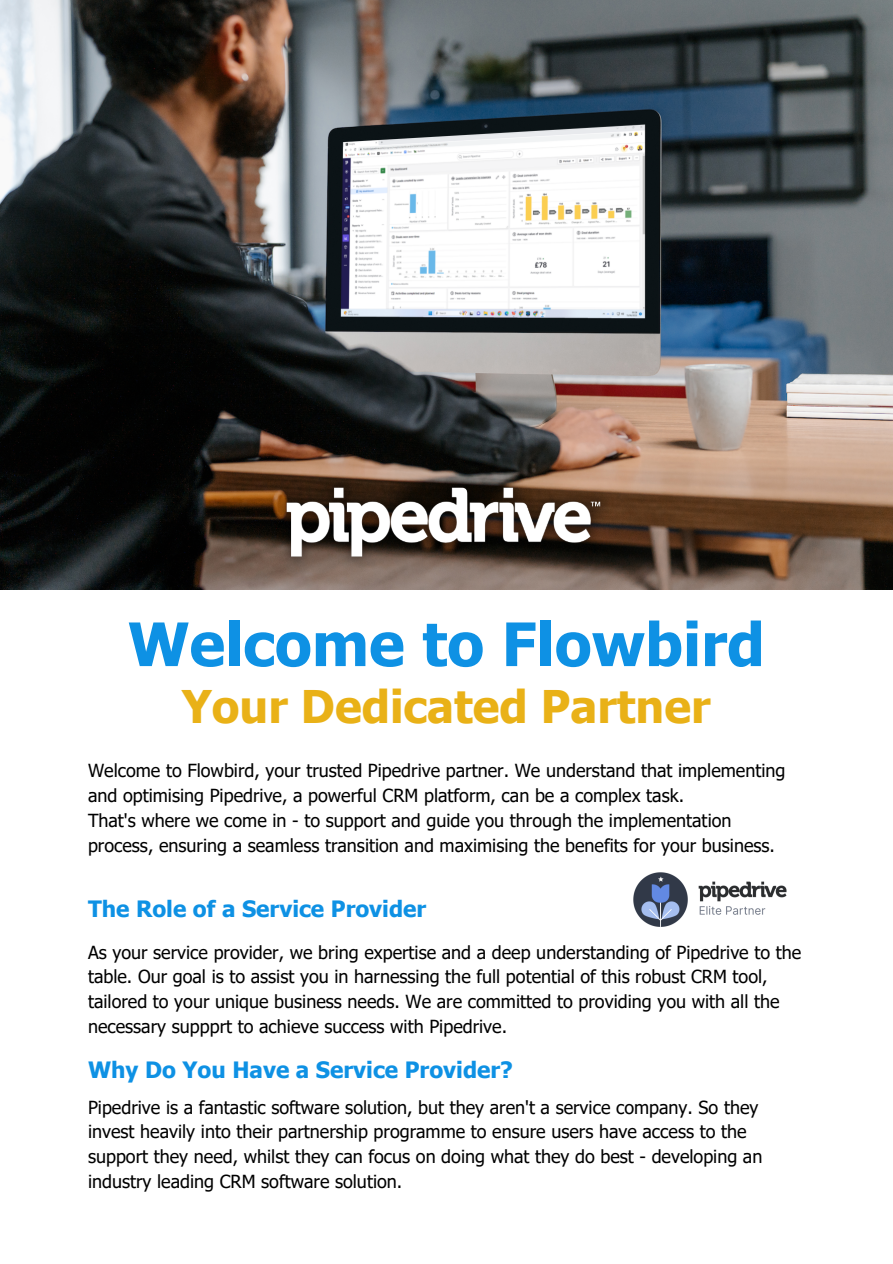
<style>
.page{position:relative;width:893px;height:1264px;background:#fff}
.page>*{position:absolute;margin:0;border:0;box-sizing:border-box;transform-origin:0 0}
.t1{font:700 60px "Tahoma";color:#0e91e4}
.t2{font:700 45px "Tahoma";color:#e9b117}
.t3{font:700 22.5px "Tahoma";color:#0e91e4}
.t4{font:18px/24.8px "Tahoma";color:#000}
</style>
<div class="page">
<img style="left:0;top:0;width:892px;height:589px">
<img style="left:220px;top:470px;width:450px;height:104px">
<img style="left:633px;top:872px;width:154px;height:55px">
<p class="t1" style="left:128px;top:606px;width:638px">Welcome to Flowbird</p>
<p class="t2" style="left:182px;top:678px;width:530px">Your Dedicated Partner</p>
<p class="t4" style="left:88px;top:758px;width:699px">Welcome to Flowbird, your trusted Pipedrive partner. We understand that implementing and optimising Pipedrive, a powerful CRM platform, can be a complex task.</p>
<p class="t4" style="left:88px;top:807px;width:688px">That's where we come in - to support and guide you through the implementation process, ensuring a seamless transition and maximising the benefits for your business.</p>
<p class="t3" style="left:88px;top:894px;width:340px">The Role of a Service Provider</p>
<p class="t4" style="left:88px;top:939px;width:714px">As your service provider, we bring expertise and a deep understanding of Pipedrive to the table. Our goal is to assist you in harnessing the full potential of this robust CRM tool, tailored to your unique business needs. We are committed to providing you with all the necessary suppprt to achieve success with Pipedrive.</p>
<p class="t3" style="left:88px;top:1055px;width:426px">Why Do You Have a Service Provider?</p>
<p class="t4" style="left:88px;top:1094px;width:676px">Pipedrive is a fantastic software solution, but they aren't a service company. So they invest heavily into their partnership programme to ensure users have access to the support they need, whilst they can focus on doing what they do best - developing an industry leading CRM software solution.</p>
</div>
